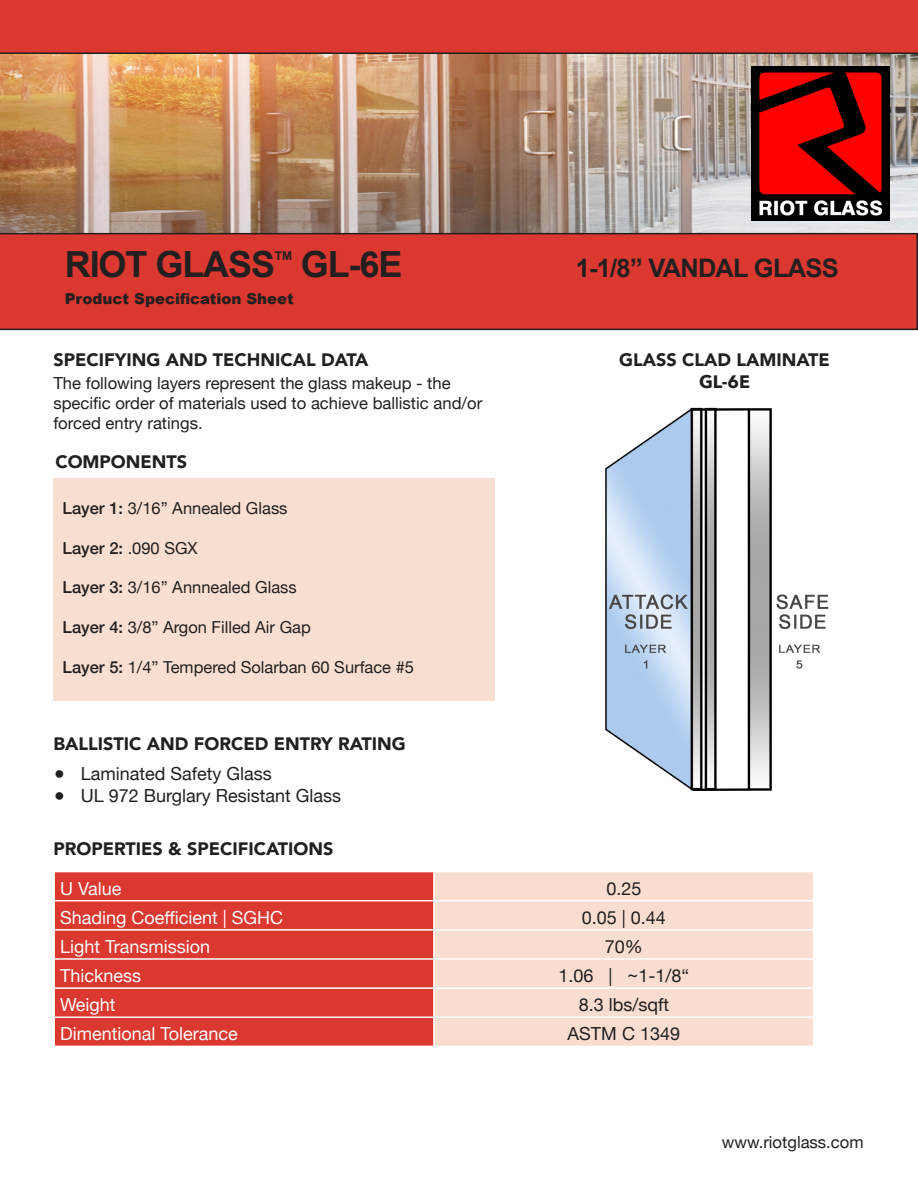
<style>
.page{position:relative;width:918px;height:1188px;background:#fff}
.page>*{position:absolute;margin:0;border:0;box-sizing:border-box;transform-origin:0 0}
.t1{font:700 36px "Arial";letter-spacing:-.03em;color:#231f20}
.t2{font:700 25.5px "Arial";letter-spacing:-.03em;color:#231f20}
.t3{font:900 18px "Avenir";color:#231f20}
.t4{font:18px "Helvetica Neue";color:#231f20}
.t5{font:18px "Helvetica Neue";color:#fafafa}
.t6{font:700 18px "Avenir Next";color:#231f20}
.t7{font:16.65px/20px "Helvetica Neue";color:#231f20}
.t8{font:16.5px "Helvetica Neue";color:#231f20}
.t9{font:500 16.5px "Helvetica Neue";color:#231f20}
.t10{font:900 15px "Arial";color:#231f20}
.t11{font:700 12px "Arial";color:#231f20}
.s1{font-weight:500}
.s2{font-weight:400}
</style>
<div class="page">
<img style="left:0;top:54px;width:918px;height:179px">
<div style="left:0;top:0;width:918px;height:54px;background:#db3830"></div>
<img style="left:752px;top:66px;width:138px;height:155px">
<div style="left:0;top:233px;width:918px;height:97px;background:#db3830"></div>
<div style="left:53px;top:479px;width:442px;height:222px;background:#f8dfd1"></div>
<img style="left:605px;top:407px;width:224px;height:384px">
<div style="left:55px;top:872px;width:378px;height:174px;background:#db3830"></div>
<div style="left:435px;top:872px;width:378px;height:174px;background:#f9ddd1"></div>
<hr style="left:53px;top:900px;width:381px;height:1px;background:#fff">
<hr style="left:434px;top:900px;width:380px;height:1px;background:#fff">
<hr style="left:53px;top:929px;width:381px;height:2px;background:#fff">
<hr style="left:434px;top:929px;width:380px;height:2px;background:#fff">
<hr style="left:53px;top:958px;width:381px;height:2px;background:#fff">
<hr style="left:434px;top:958px;width:380px;height:2px;background:#fff">
<hr style="left:53px;top:987px;width:381px;height:2px;background:#fff">
<hr style="left:434px;top:987px;width:380px;height:2px;background:#fff">
<hr style="left:53px;top:1017px;width:381px;height:1px;background:#fff">
<hr style="left:434px;top:1017px;width:380px;height:1px;background:#fff">
<p class="t1" style="left:65px;top:240px;width:339px">RIOT GLASS GL-6E</p>
<p class="t11" style="left:275px;top:248px;width:19px">TM</p>
<p class="t10" style="left:65px;top:288px;width:231px">Product Specification Sheet</p>
<p class="t3" style="left:53px;top:344px;width:317px">SPECIFYING AND TECHNICAL DATA</p>
<p class="t7" style="left:53px;top:374px;width:430px">The following layers represent the glass makeup - the specific order of materials used to achieve ballistic and/or forced entry ratings.</p>
<p class="t3" style="left:55px;top:447px;width:133px">COMPONENTS</p>
<p class="t8" style="left:63px;top:496px;width:226px"><span class="s1">Layer 1:</span> 3/16” Annealed Glass</p>
<p class="t9" style="left:63px;top:535px;width:137px">Layer 2: <span class="s2">.090 SGX</span></p>
<p class="t8" style="left:63px;top:576px;width:236px"><span class="s1">Layer 3:</span> 3/16” Annnealed Glass</p>
<p class="t8" style="left:63px;top:615px;width:250px"><span class="s1">Layer 4:</span> 3/8” Argon Filled Air Gap</p>
<p class="t8" style="left:63px;top:655px;width:353px"><span class="s1">Layer 5:</span> 1/4” Tempered Solarban 60 Surface #5</p>
<p class="t3" style="left:53px;top:729px;width:354px">BALLISTIC AND FORCED ENTRY RATING</p>
<p class="t4" style="left:54px;top:761px;width:220px">● Laminated Safety Glass</p>
<p class="t4" style="left:54px;top:782px;width:289px">● UL 972 Burglary Resistant Glass</p>
<p class="t2" style="left:576px;top:252px;width:264px">1-1/8” VANDAL GLASS</p>
<p class="t3" style="left:619px;top:344px;width:212px">GLASS CLAD LAMINATE</p>
<p class="t6" style="left:699px;top:366px;width:53px">GL-6E</p>
<p class="t3" style="left:53px;top:834px;width:281px">PROPERTIES &amp; SPECIFICATIONS</p>
<p class="t5" style="left:60px;top:875px;width:63px">U Value</p>
<p class="t4" style="left:606px;top:875px;width:37px">0.25</p>
<p class="t5" style="left:60px;top:904px;width:225px">Shading Coefficient | SGHC</p>
<p class="t4" style="left:582px;top:904px;width:86px">0.05 | 0.44</p>
<p class="t5" style="left:60px;top:934px;width:152px">Light Transmission</p>
<p class="t4" style="left:605px;top:934px;width:40px">70%</p>
<p class="t5" style="left:60px;top:963px;width:83px">Thickness</p>
<p class="t4" style="left:559px;top:963px;width:132px">1.06 | ~1-1/8“</p>
<p class="t5" style="left:60px;top:992px;width:57px">Weight</p>
<p class="t4" style="left:579px;top:992px;width:92px">8.3 lbs/sqft</p>
<p class="t5" style="left:60px;top:1021px;width:179px">Dimentional Tolerance</p>
<p class="t4" style="left:568px;top:1021px;width:114px">ASTM C 1349</p>
<p class="t7" style="left:722px;top:1133px;width:143px">www.riotglass.com</p>
</div>
